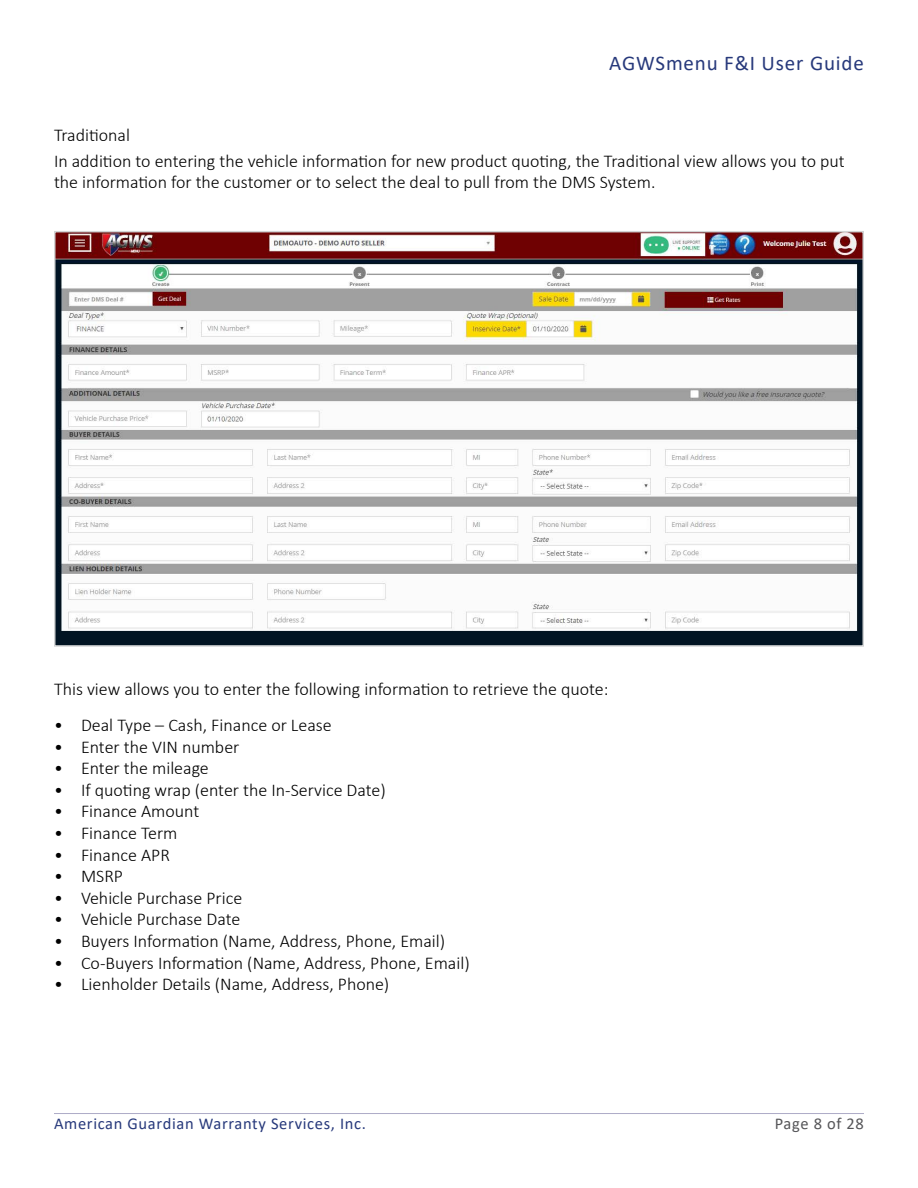
<style>
.page{position:relative;width:918px;height:1188px;background:#fff}
.page>*{position:absolute;margin:0;border:0;box-sizing:border-box;transform-origin:0 0}
.t1{font:21px "Calibri";letter-spacing:.04em;color:#27397b}
.t2{font:300 18px/26px "Calibri";color:#000}
.t3{font:16.5px "Calibri";letter-spacing:.04em;color:#27397b}
.t4{font:16.5px "Calibri";letter-spacing:.04em;color:#565659}
</style>
<div class="page">
<hr style="left:54px;top:1113px;width:810px;height:1px;background:#adabc7">
<img style="left:57px;top:234px;width:804px;height:410px">
<div style="left:54px;top:231px;width:810px;height:416px;border:2px solid #d1d3d4"></div>
<p class="t1" style="left:609px;top:49px;width:256px">AGWSmenu F&amp;I User Guide</p>
<p class="t2" style="left:54px;top:122px;width:792px">Traditional<br>In addition to entering the vehicle information for new product quoting, the Traditional view allows you to put</p>
<p class="t2" style="left:54px;top:169px;width:603px">the information for the customer or to select the deal to pull from the DMS System.</p>
<p class="t2" style="left:54px;top:676px;width:556px">This view allows you to enter the following information to retrieve the quote:</p>
<p class="t2" style="left:54px;top:712px;width:279px">• Deal Type – Cash, Finance or Lease</p>
<p class="t2" style="left:54px;top:733px;width:187px">• Enter the VIN number</p>
<p class="t2" style="left:54px;top:755px;width:156px">• Enter the mileage</p>
<p class="t2" style="left:54px;top:777px;width:333px">• If quoting wrap (enter the In-Service Date)</p>
<p class="t2" style="left:54px;top:798px;width:147px">• Finance Amount</p>
<p class="t2" style="left:54px;top:820px;width:125px">• Finance Term</p>
<p class="t2" style="left:54px;top:841px;width:117px">• Finance APR</p>
<p class="t2" style="left:54px;top:863px;width:71px">• MSRP</p>
<p class="t2" style="left:54px;top:885px;width:190px">• Vehicle Purchase Price</p>
<p class="t2" style="left:54px;top:906px;width:188px">• Vehicle Purchase Date</p>
<p class="t2" style="left:54px;top:928px;width:393px">• Buyers Information (Name, Address, Phone, Email)</p>
<p class="t2" style="left:54px;top:949px;width:417px">• Co-Buyers Information (Name, Address, Phone, Email)</p>
<p class="t2" style="left:54px;top:971px;width:337px">• Lienholder Details (Name, Address, Phone)</p>
<p class="t3" style="left:54px;top:1112px;width:313px">American Guardian Warranty Services, Inc.</p>
<p class="t4" style="left:775px;top:1112px;width:91px">Page 8 of 28</p>
</div>
